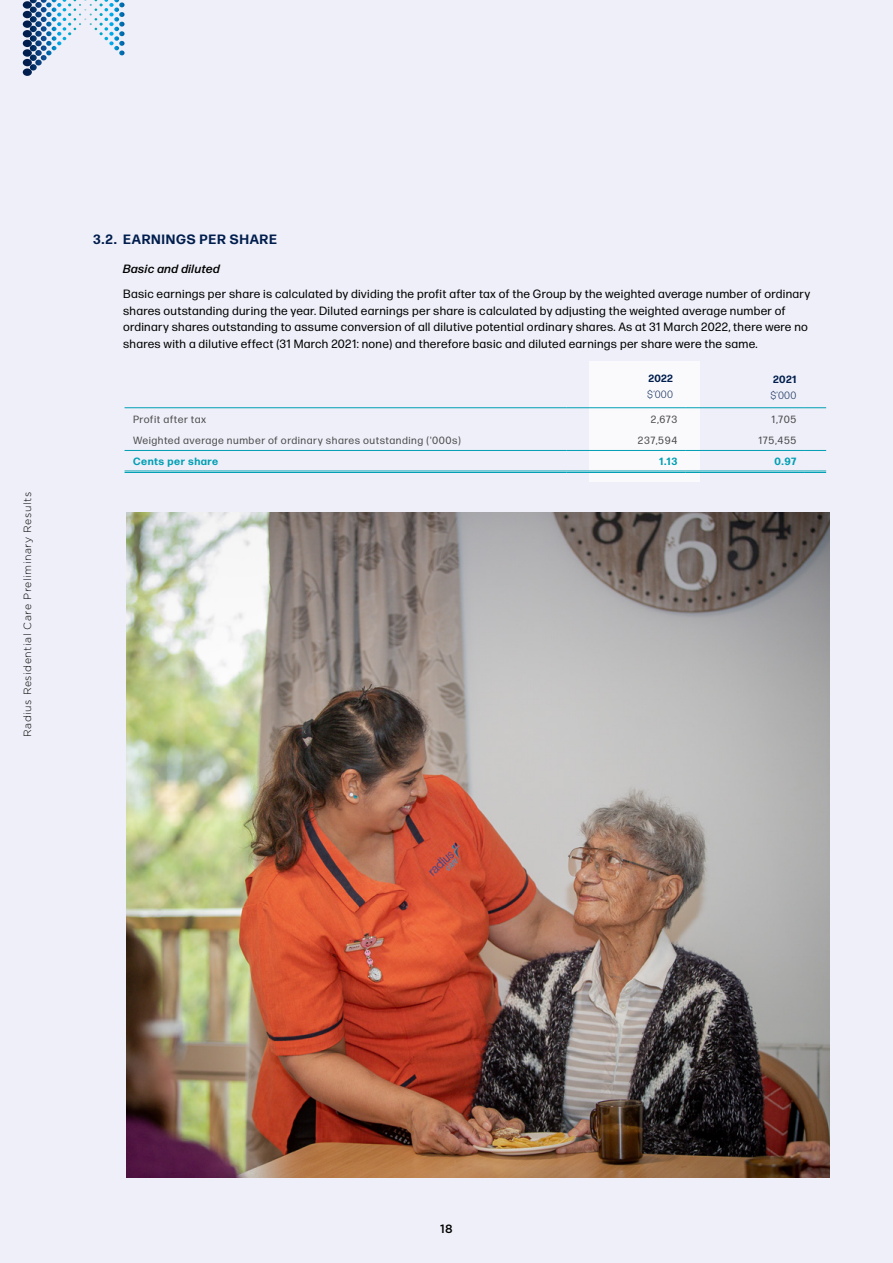
<style>
.page{position:relative;width:893px;height:1263px;background:#eeeff8}
.page>*{position:absolute;margin:0;border:0;box-sizing:border-box;transform-origin:0 0}
.t1{font:700 13.5px "Forma DJR Micro";letter-spacing:.05em;color:#001d4d}
.Paragraph_Text_2022{font:12px/16.5px "Forma DJR Micro";letter-spacing:.025em;color:#000}
.Italic_Sub_Heading{font:italic 500 12px "Forma DJR Micro";letter-spacing:.025em;color:#000}
.t2{font:500 12px "Gotham";color:#000}
.Table_Text_2022{font:10.5px "Forma DJR Micro";letter-spacing:.05em;color:#4d4d4f}
.t3{font:300 10.5px "Gotham";letter-spacing:.05em;color:#000}
.Number_Style_2022{font:10.5px "Forma DJR Micro";letter-spacing:.065em;color:#4d4d4f}
.Table_Text_Bold_2022{font:700 10.5px "Forma DJR Micro";letter-spacing:.05em;color:#009fb4}
.Paragraph_text{font:300 10.5px "Forma DJR Micro";letter-spacing:.025em;color:#001d4d}
.Bold_Heading{font:700 10.5px "Forma DJR Micro";letter-spacing:.025em;color:#001d4d}
.Table_Numbers_Bold_2{font:700 10.5px "Forma DJR Micro";color:#009fb4}
</style>
<div class="page">
<svg style="left:23px;top:0;width:102px;height:76px"></svg>
<div style="left:589px;top:361px;width:111px;height:121px;background:#fafafd"></div>
<hr style="left:125px;top:407px;width:442px;height:1px;background:#009fb4">
<hr style="left:567px;top:407px;width:119px;height:1px;background:#009fb4">
<hr style="left:686px;top:407px;width:119px;height:1px;background:#009fb4">
<svg style="left:805px;top:407px;width:21px;height:1px"></svg>
<hr style="left:125px;top:471px;width:442px;height:1px;background:#009fb4">
<hr style="left:125px;top:472px;width:442px;height:1px;background:#009fb4">
<hr style="left:567px;top:471px;width:119px;height:1px;background:#009fb4">
<hr style="left:567px;top:472px;width:119px;height:1px;background:#009fb4">
<hr style="left:686px;top:471px;width:119px;height:1px;background:#009fb4">
<hr style="left:686px;top:472px;width:119px;height:1px;background:#009fb4">
<svg style="left:805px;top:471px;width:21px;height:2px"></svg>
<hr style="left:125px;top:450px;width:442px;height:1px;background:#009fb4">
<hr style="left:567px;top:450px;width:119px;height:1px;background:#009fb4">
<hr style="left:686px;top:450px;width:119px;height:1px;background:#009fb4">
<svg style="left:805px;top:450px;width:21px;height:1px"></svg>
<img style="left:127px;top:513px;width:702px;height:665px">
<p class="t3" style="left:21px;top:737px;width:246px;rotate:-90deg">Radius Residential Care Preliminary Results</p>
<p class="t1" style="left:93px;top:230px;width:185px">3.2. EARNINGS PER SHARE</p>
<p class="Italic_Sub_Heading" style="left:123px;top:261px;width:98px">Basic and diluted</p>
<p class="Paragraph_Text_2022" style="left:123px;top:285px;width:689px">Basic earnings per share is calculated by dividing the profit after tax of the Group by the weighted average number of ordinary shares outstanding during the year. Diluted earnings per share is calculated by adjusting the weighted average number of ordinary shares outstanding to assume conversion of all dilutive potential ordinary shares. As at 31 March 2022, there were no shares with a dilutive effect (31 March 2021: none) and therefore basic and diluted earnings per share were the same.</p>
<p class="Bold_Heading" style="left:648px;top:372px;width:26px">2022</p>
<p class="Paragraph_text" style="left:647px;top:388px;width:27px">$’000</p>
<p class="Bold_Heading" style="left:773px;top:372px;width:25px">2021</p>
<p class="Paragraph_text" style="left:770px;top:388px;width:27px">$’000</p>
<p class="Table_Text_2022" style="left:133px;top:412px;width:75px">Profit after tax</p>
<p class="Number_Style_2022" style="left:651px;top:412px;width:28px">2,673</p>
<p class="Number_Style_2022" style="left:771px;top:412px;width:26px">1,705</p>
<p class="Table_Text_2022" style="left:133px;top:433px;width:329px">Weighted average number of ordinary shares outstanding ('000s)</p>
<p class="Number_Style_2022" style="left:638px;top:433px;width:41px">237,594</p>
<p class="Number_Style_2022" style="left:758px;top:433px;width:40px">175,455</p>
<p class="Table_Text_Bold_2022" style="left:133px;top:454px;width:87px">Cents per share</p>
<p class="Table_Numbers_Bold_2" style="left:659px;top:454px;width:20px">1.13</p>
<p class="Table_Numbers_Bold_2" style="left:775px;top:454px;width:23px">0.97</p>
<p class="t2" style="left:440px;top:1221px;width:14px">18</p>
</div>
